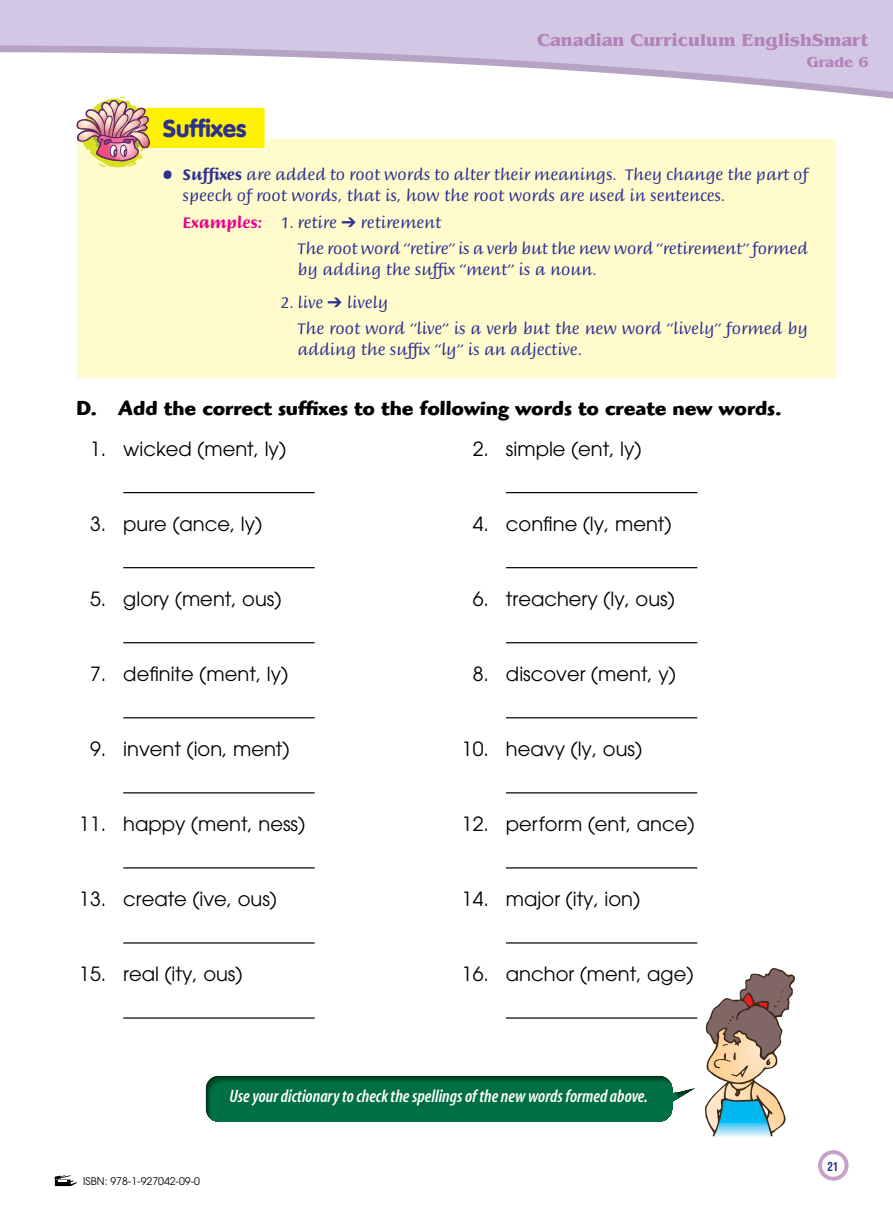
<style>
.page{position:relative;width:893px;height:1217px;background:#fff}
.page>*{position:absolute;margin:0;border:0;box-sizing:border-box;transform-origin:0 0}
.t1{font:900 24px "VAG Rounded";color:#2e3092}
.t2{font:700 21px "Highlander";color:#000}
.t3{font:19.5px "Avant Garde";color:#000}
.t4{font:18px "Myriad MM It 565 300";color:#fff}
.t5{font:700 18px "Benguiat";color:#b382b9}
.t6{font:16.5px/25.3px "Briem Script MM 329";color:#2e3092}
.t7{font:700 15px "Benguiat";letter-spacing:-.005em;color:#b382b9}
.t8{font:700 condensed 13.5px "Akzidenz Grotesk BE";color:#2e3092}
.t9{font:10.5px "Avant Garde";color:#000}
.s1{font-family:"Briem Script MM 553"}
.s2{font-family:"Briem Script MM 553";color:#ec008c}
</style>
<div class="page">
<svg style="left:0;top:0;width:893px;height:99px;fill:#d3c8e3"></svg>
<svg style="left:54px;top:1175px;width:23px;height:11px"></svg>
<svg style="left:206px;top:1075px;width:489px;height:46px;background:#10734d"></svg>
<svg style="left:704px;top:968px;width:91px;height:169px"></svg>
<div style="left:76px;top:139px;width:759px;height:239px;background:#fffbcc"></div>
<hr style="left:123px;top:492px;width:192px;height:1px;background:#000">
<hr style="left:506px;top:492px;width:191px;height:1px;background:#000">
<hr style="left:123px;top:567px;width:192px;height:1px;background:#000">
<hr style="left:506px;top:567px;width:191px;height:1px;background:#000">
<hr style="left:123px;top:642px;width:192px;height:1px;background:#000">
<hr style="left:506px;top:642px;width:191px;height:1px;background:#000">
<hr style="left:123px;top:717px;width:192px;height:1px;background:#000">
<hr style="left:506px;top:717px;width:191px;height:1px;background:#000">
<hr style="left:123px;top:792px;width:192px;height:1px;background:#000">
<hr style="left:506px;top:792px;width:191px;height:1px;background:#000">
<hr style="left:123px;top:867px;width:192px;height:1px;background:#000">
<hr style="left:506px;top:867px;width:191px;height:1px;background:#000">
<hr style="left:123px;top:942px;width:192px;height:1px;background:#000">
<hr style="left:506px;top:942px;width:191px;height:1px;background:#000">
<hr style="left:123px;top:1017px;width:192px;height:1px;background:#000">
<hr style="left:506px;top:1017px;width:191px;height:1px;background:#000">
<div style="left:131px;top:107px;width:134px;height:42px;background:#fff200"></div>
<div style="left:130px;top:106px;width:136px;height:44px;border:2px solid #fff"></div>
<img style="left:76px;top:97px;width:74px;height:70px">
<svg style="left:818px;top:1149px;width:30px;height:31px"></svg>
<div style="left:822px;top:1153px;width:23px;height:23px;background:#fff;border-radius:50%"></div>
<p class="t1" style="left:163px;top:114px;width:85px">Suffixes</p>
<p class="t5" style="left:537px;top:30px;width:333px">Canadian Curriculum EnglishSmart</p>
<p class="t7" style="left:807px;top:53px;width:63px">Grade 6</p>
<p class="t6" style="left:183px;top:164px;width:627px;line-height:21px;text-indent:-21px"><span class="s1">• Suffixes</span> are added to root words to alter their meanings. They change the part of speech of root words, that is, how the root words are used in sentences.</p>
<p class="t6" style="left:297px;top:210px;width:512px;text-indent:-115px"><span class="s2">Examples:</span> 1. retire ➔ retirement<br>The root word “retire” is a verb but the new word “retirement”formed</p>
<p class="t6" style="left:297px;top:256px;width:301px">by adding the suffix “ment” is a noun.</p>
<p class="t6" style="left:297px;top:290px;width:512px;text-indent:-17px">2. live ➔ lively<br>The root word “live” is a verb but the new word “lively” formed by</p>
<p class="t6" style="left:297px;top:336px;width:286px">adding the suffix “ly” is an adjective.</p>
<p class="t2" style="left:76px;top:395px;width:707px">D. Add the correct suffixes to the following words to create new words.</p>
<p class="t3" style="left:90px;top:437px;width:198px">1. wicked (ment, ly)</p>
<p class="t3" style="left:473px;top:437px;width:170px">2. simple (ent, ly)</p>
<p class="t3" style="left:90px;top:512px;width:174px">3. pure (ance, ly)</p>
<p class="t3" style="left:473px;top:512px;width:200px">4. confine (ly, ment)</p>
<p class="t3" style="left:90px;top:587px;width:193px">5. glory (ment, ous)</p>
<p class="t3" style="left:473px;top:587px;width:204px">6. treachery (ly, ous)</p>
<p class="t3" style="left:90px;top:662px;width:200px">7. definite (ment, ly)</p>
<p class="t3" style="left:473px;top:662px;width:205px">8. discover (ment, y)</p>
<p class="t3" style="left:90px;top:737px;width:201px">9. invent (ion, ment)</p>
<p class="t3" style="left:462px;top:737px;width:182px">10. heavy (ly, ous)</p>
<p class="t3" style="left:79px;top:812px;width:228px">11. happy (ment, ness)</p>
<p class="t3" style="left:462px;top:812px;width:234px">12. perform (ent, ance)</p>
<p class="t3" style="left:79px;top:887px;width:199px">13. create (ive, ous)</p>
<p class="t3" style="left:462px;top:887px;width:180px">14. major (ity, ion)</p>
<p class="t3" style="left:79px;top:962px;width:165px">15. real (ity, ous)</p>
<p class="t3" style="left:462px;top:962px;width:233px">16. anchor (ment, age)</p>
<p class="t9" style="left:83px;top:1174px;width:118px">ISBN: 978-1-927042-09-0</p>
<p class="t4" style="left:229px;top:1086px;width:420px">Use your dictionary to check the spellings of the new words formed above.</p>
<p class="t8" style="left:827px;top:1157px;width:13px">21</p>
</div>
